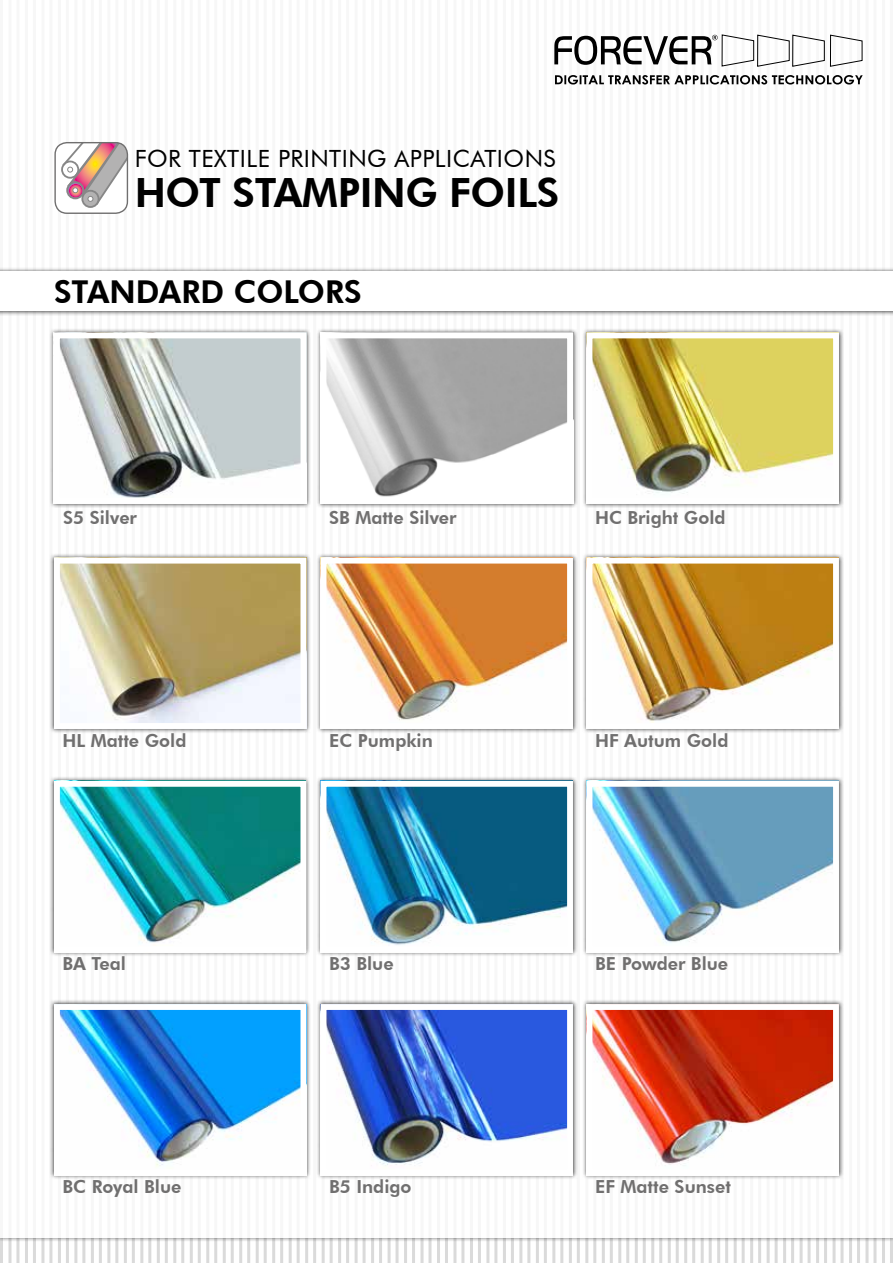
<style>
.page{position:relative;width:893px;height:1263px;background:#fff}
.page>*{position:absolute;margin:0;border:0;box-sizing:border-box;transform-origin:0 0}
.t1{font:800 40.35px "Futura BT";letter-spacing:-.01em;color:#000}
.t2{font:800 31.5px "Futura BT";color:#000}
.t3{font:23.7px "Futura BT";letter-spacing:.02em;color:#000}
.t4{font:800 18px "Futura BT";color:#706f6f}
</style>
<div class="page">
<svg style="left:555px;top:75px;width:308px;height:10px"></svg>
<svg style="left:554px;top:34px;width:309px;height:33px"></svg>
<div style="left:81px;top:190px;width:19px;height:18px;border:2px solid #878787;border-radius:50%"></div>
<svg style="left:61px;top:143px;width:66px;height:64px"></svg>
<div style="left:54px;top:142px;width:74px;height:72px;border:1px solid #706f6f;border-radius:12px"></div>
<div style="left:0;top:267px;width:893px;height:49px;background:#000;opacity:.75"></div>
<div style="left:0;top:272px;width:893px;height:39px;background:#fff"></div>
<div style="left:49px;top:328px;width:262px;height:180px;background:#000;opacity:.75"></div>
<img style="left:61px;top:339px;width:238px;height:158px">
<div style="left:54px;top:332px;width:252px;height:172px;border:6px solid #fff"></div>
<div style="left:316px;top:328px;width:262px;height:180px;background:#000;opacity:.75"></div>
<img style="left:328px;top:339px;width:238px;height:158px">
<div style="left:321px;top:332px;width:252px;height:172px;border:6px solid #fff"></div>
<div style="left:582px;top:328px;width:262px;height:180px;background:#000;opacity:.75"></div>
<img style="left:593px;top:339px;width:239px;height:158px">
<div style="left:586px;top:332px;width:253px;height:172px;border:6px solid #fff"></div>
<div style="left:49px;top:553px;width:262px;height:180px;background:#000;opacity:.75"></div>
<img style="left:61px;top:565px;width:238px;height:157px">
<div style="left:54px;top:558px;width:252px;height:171px;border:6px solid #fff"></div>
<div style="left:316px;top:553px;width:262px;height:180px;background:#000;opacity:.75"></div>
<img style="left:328px;top:565px;width:238px;height:157px">
<div style="left:321px;top:558px;width:252px;height:171px;border:6px solid #fff"></div>
<div style="left:582px;top:553px;width:262px;height:180px;background:#000;opacity:.75"></div>
<img style="left:594px;top:565px;width:238px;height:157px">
<div style="left:587px;top:558px;width:252px;height:171px;border:6px solid #fff"></div>
<div style="left:49px;top:776px;width:262px;height:180px;background:#000;opacity:.75"></div>
<img style="left:61px;top:788px;width:238px;height:157px">
<div style="left:54px;top:781px;width:252px;height:171px;border:6px solid #fff"></div>
<div style="left:316px;top:776px;width:262px;height:180px;background:#000;opacity:.75"></div>
<img style="left:328px;top:788px;width:238px;height:157px">
<div style="left:321px;top:781px;width:252px;height:171px;border:6px solid #fff"></div>
<div style="left:582px;top:776px;width:262px;height:180px;background:#000;opacity:.75"></div>
<img style="left:594px;top:788px;width:238px;height:157px">
<div style="left:587px;top:781px;width:252px;height:171px;border:6px solid #fff"></div>
<div style="left:49px;top:999px;width:262px;height:181px;background:#000;opacity:.75"></div>
<img style="left:61px;top:1011px;width:238px;height:157px">
<div style="left:54px;top:1004px;width:252px;height:171px;border:6px solid #fff"></div>
<div style="left:316px;top:999px;width:262px;height:181px;background:#000;opacity:.75"></div>
<img style="left:328px;top:1011px;width:238px;height:157px">
<div style="left:321px;top:1004px;width:252px;height:171px;border:6px solid #fff"></div>
<div style="left:582px;top:999px;width:262px;height:181px;background:#000;opacity:.75"></div>
<img style="left:594px;top:1011px;width:238px;height:157px">
<div style="left:587px;top:1004px;width:252px;height:171px;border:6px solid #fff"></div>
<h3 class="t3" style="left:135px;top:144px;width:423px">FOR TEXTILE PRINTING APPLICATIONS</h3>
<h1 class="t1" style="left:135px;top:168px;width:426px">HOT STAMPING FOILS</h1>
<h2 class="t2" style="left:54px;top:273px;width:309px">STANDARD COLORS</h2>
<p class="t4" style="left:63px;top:506px;width:75px">S5 Silver</p>
<p class="t4" style="left:329px;top:506px;width:129px">SB Matte Silver</p>
<p class="t4" style="left:595px;top:506px;width:132px">HC Bright Gold</p>
<p class="t4" style="left:63px;top:729px;width:125px">HL Matte Gold</p>
<p class="t4" style="left:329px;top:729px;width:105px">EC Pumpkin</p>
<p class="t4" style="left:595px;top:729px;width:135px">HF Autum Gold</p>
<p class="t4" style="left:63px;top:953px;width:65px">BA Teal</p>
<p class="t4" style="left:329px;top:953px;width:66px">B3 Blue</p>
<p class="t4" style="left:595px;top:953px;width:135px">BE Powder Blue</p>
<p class="t4" style="left:63px;top:1176px;width:120px">BC Royal Blue</p>
<p class="t4" style="left:329px;top:1176px;width:84px">B5 Indigo</p>
<p class="t4" style="left:595px;top:1176px;width:137px">EF Matte Sunset</p>
</div>
